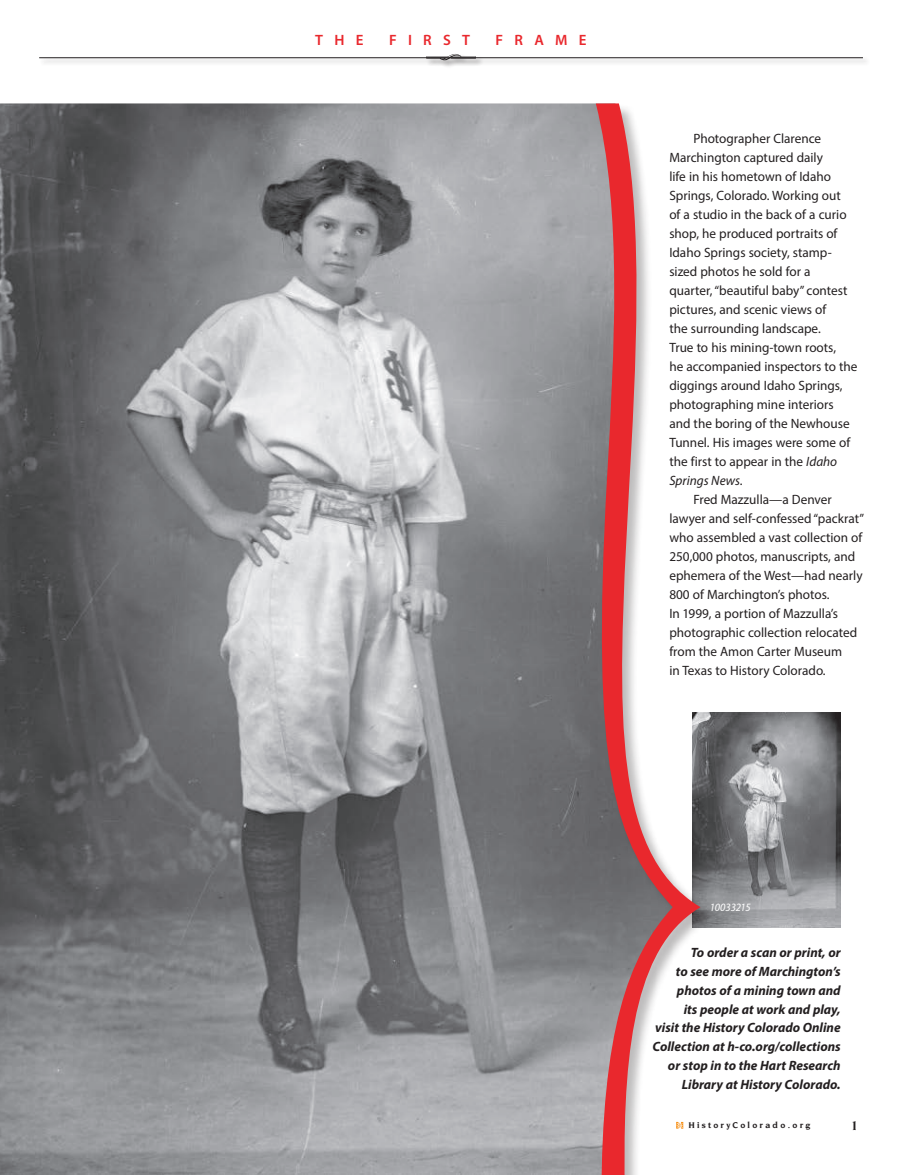
<style>
.page{position:relative;width:905px;height:1175px;background:#fff}
.page>*{position:absolute;margin:0;border:0;box-sizing:border-box;transform-origin:0 0}
.t1{font:600 15px "Myriad Pro";letter-spacing:.75em;color:#e9282d}
.t2{font:13.5px "Myriad Pro";color:#231f20}
.t3{font:italic 700 13.5px/18.8px "Myriad Pro";color:#231f20;text-align:right}
.t4{font:italic 13.5px "Myriad Pro";color:#231f20}
.t5{font:700 13.5px "Novarese";color:#231f20}
.t6{font:italic 11.25px "Myriad Pro";color:#fff;scale:.95 1}
.t7{font:700 9px "Novarese";letter-spacing:.25em;color:#231f20}
.s1{font-style:italic}
.s2{font-style:normal}
</style>
<div class="page">
<img style="left:715px;top:712px;width:125px;height:215px">
<div style="left:38px;top:56px;width:832px;height:10px;background:#231f20;opacity:.5"></div>
<hr style="left:39px;top:57px;width:824px;height:1px;background:#231f20">
<div style="left:425px;top:53px;width:59px;height:15px;background:#231f20;opacity:.5"></div>
<svg style="left:426px;top:54px;width:50px;height:6px"></svg>
<img style="left:0;top:103px;width:590px;height:1071px">
<div style="left:595px;top:103px;width:120px;height:1071px;background:#231f20;opacity:.3"></div>
<svg style="left:590px;top:103px;width:110px;height:1071px"></svg>
<p class="t1" style="left:315px;top:30px;width:50px">THE</p>
<p class="t1" style="left:389px;top:30px;width:82px">FIRST</p>
<p class="t1" style="left:495px;top:30px;width:92px">FRAME</p>
<p class="t2" style="left:693px;top:130px;width:129px">Photographer Clarence</p>
<p class="t2" style="left:669px;top:149px;width:155px">Marchington captured daily</p>
<p class="t2" style="left:669px;top:168px;width:163px">life in his hometown of Idaho</p>
<p class="t2" style="left:669px;top:187px;width:173px">Springs, Colorado. Working out</p>
<p class="t2" style="left:669px;top:206px;width:179px">of a studio in the back of a curio</p>
<p class="t2" style="left:669px;top:225px;width:170px">shop, he produced portraits of</p>
<p class="t2" style="left:669px;top:244px;width:164px">Idaho Springs society, stamp-</p>
<p class="t2" style="left:669px;top:263px;width:143px">sized photos he sold for a</p>
<p class="t2" style="left:669px;top:282px;width:179px">quarter, “beautiful baby” contest</p>
<p class="t2" style="left:669px;top:301px;width:158px">pictures, and scenic views of</p>
<p class="t2" style="left:669px;top:320px;width:153px">the surrounding landscape.</p>
<p class="t2" style="left:669px;top:339px;width:168px">True to his mining-town roots,</p>
<p class="t2" style="left:669px;top:358px;width:190px">he accompanied inspectors to the</p>
<p class="t2" style="left:669px;top:377px;width:175px">diggings around Idaho Springs,</p>
<p class="t2" style="left:669px;top:396px;width:166px">photographing mine interiors</p>
<p class="t2" style="left:669px;top:415px;width:182px">and the boring of the Newhouse</p>
<p class="t2" style="left:669px;top:434px;width:182px">Tunnel. His images were some of</p>
<p class="t2" style="left:669px;top:453px;width:169px">the first to appear in the <span class="s1">Idaho</span></p>
<p class="t4" style="left:669px;top:472px;width:75px">Springs News<span class="s2">.</span></p>
<p class="t2" style="left:693px;top:491px;width:140px">Fred Mazzulla—a Denver</p>
<p class="t2" style="left:669px;top:510px;width:196px">lawyer and self-confessed “packrat”</p>
<p class="t2" style="left:669px;top:529px;width:194px">who assembled a vast collection of</p>
<p class="t2" style="left:669px;top:548px;width:187px">250,000 photos, manuscripts, and</p>
<p class="t2" style="left:669px;top:567px;width:195px">ephemera of the West—had nearly</p>
<p class="t2" style="left:669px;top:586px;width:162px">800 of Marchington’s photos.</p>
<p class="t2" style="left:669px;top:605px;width:170px">In 1999, a portion of Mazzulla’s</p>
<p class="t2" style="left:669px;top:624px;width:189px">photographic collection relocated</p>
<p class="t2" style="left:669px;top:643px;width:174px">from the Amon Carter Museum</p>
<p class="t2" style="left:669px;top:662px;width:158px">in Texas to History Colorado.</p>
<p class="t6" style="left:710px;top:900px;width:44px">10033215</p>
<p class="t3" style="left:652px;top:943px;width:190px">To order a scan or print, or<br>to see more of Marchington’s photos of a mining town and<br>its people at work and play,<br>visit the History Colorado Online<br>Collection at h-co.org/collections or stop in to the Hart Research<br>Library at History Colorado.</p>
<p class="t7" style="left:688px;top:1120px;width:124px">HistoryColorado.org</p>
<p class="t5" style="left:850px;top:1118px;width:9px">1</p>
</div>
